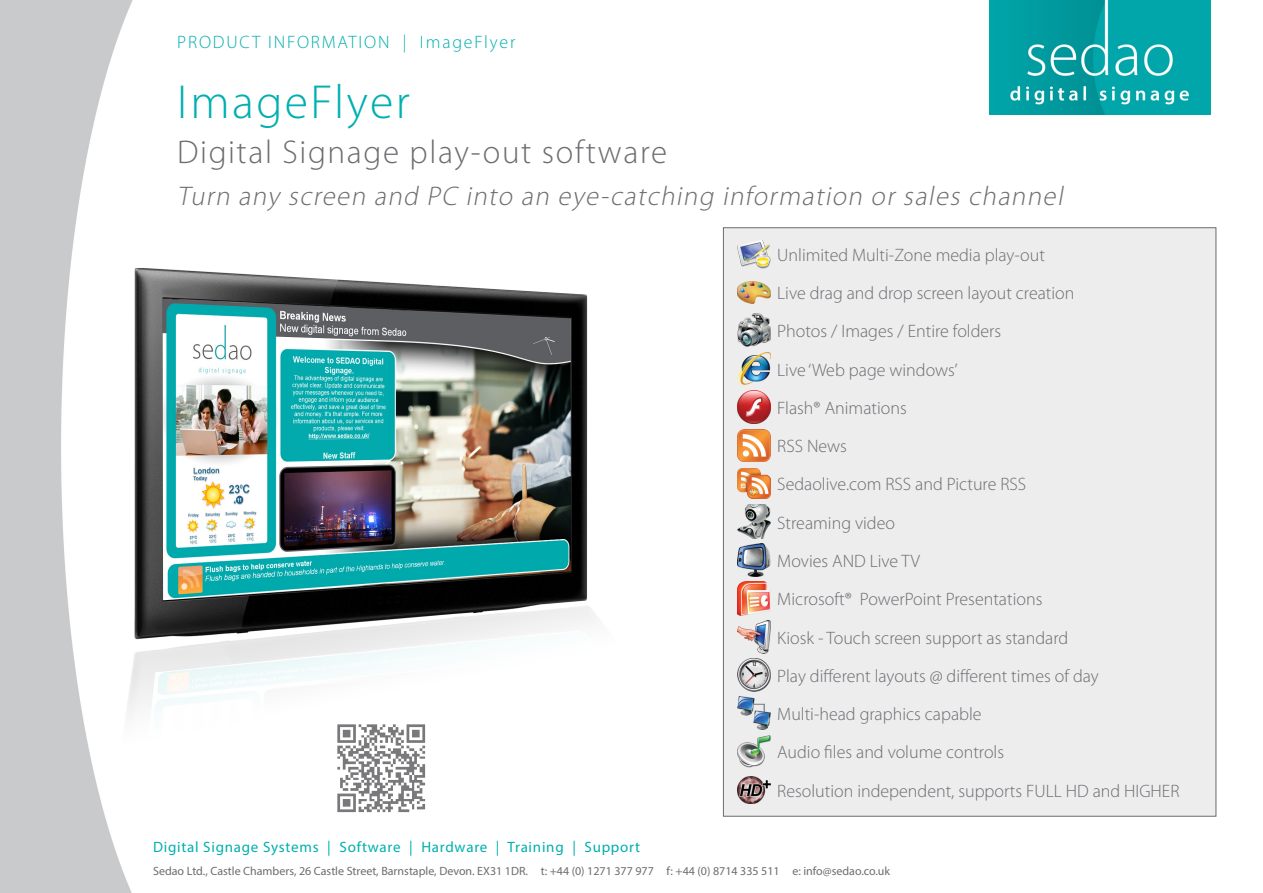
<style>
.page{position:relative;width:1263px;height:893px;background:#fff}
.page>*{position:absolute;margin:0;border:0;box-sizing:border-box;transform-origin:0 0}
.t1{font:300 48px "Myriad Pro";letter-spacing:.05em;color:#00afaf}
.t2{font:300 33px "Myriad Pro";letter-spacing:.05em;color:#6c6d70}
.t3{font:italic 300 27px "Myriad Pro";color:#6c6d70}
.t4{font:300 18px "Myriad Pro";color:#6c6d70}
.t5{font:300 18px "Myriad Pro";letter-spacing:.1em;color:#00afaf}
.t6{font:15px "Myriad Pro";letter-spacing:.05em;color:#00afaf}
.t7{font:12px "Myriad Pro";color:#6c6d70}
</style>
<div class="page">
<img style="left:0;top:0;width:133px;height:893px">
<div style="left:723px;top:227px;width:493px;height:590px;background:#ededee;border:1px solid #6c6d70"></div>
<img style="left:989px;top:0;width:221px;height:114px">
<img style="left:106px;top:261px;width:490px;height:492px">
<img style="left:737px;top:240px;width:33px;height:28px">
<img style="left:737px;top:281px;width:33px;height:23px">
<img style="left:737px;top:314px;width:33px;height:33px">
<img style="left:737px;top:352px;width:33px;height:33px">
<img style="left:737px;top:391px;width:33px;height:33px">
<img style="left:737px;top:429px;width:33px;height:33px">
<img style="left:737px;top:469px;width:33px;height:29px">
<img style="left:737px;top:505px;width:33px;height:34px">
<img style="left:737px;top:543px;width:33px;height:34px">
<img style="left:737px;top:582px;width:33px;height:33px">
<img style="left:737px;top:620px;width:33px;height:33px">
<img style="left:737px;top:659px;width:33px;height:32px">
<img style="left:737px;top:697px;width:33px;height:33px">
<img style="left:737px;top:735px;width:33px;height:33px">
<img style="left:737px;top:776px;width:33px;height:27px">
<img style="left:327px;top:714px;width:109px;height:99px">
<p class="t5" style="left:177px;top:32px;width:340px">PRODUCT INFORMATION | ImageFlyer</p>
<p class="t1" style="left:177px;top:75px;width:234px">ImageFlyer</p>
<p class="t2" style="left:177px;top:133px;width:491px">Digital Signage play-out software</p>
<p class="t3" style="left:177px;top:181px;width:892px">Turn any screen and PC into an eye-catching information or sales channel</p>
<p class="t6" style="left:153px;top:838px;width:489px">Digital Signage Systems | Software | Hardware | Training | Support</p>
<p class="t4" style="left:777px;top:245px;width:269px">Unlimited Multi-Zone media play-out</p>
<p class="t4" style="left:777px;top:283px;width:299px">Live drag and drop screen layout creation</p>
<p class="t4" style="left:777px;top:321px;width:226px">Photos / Images / Entire folders</p>
<p class="t4" style="left:777px;top:360px;width:182px">Live ‘Web page windows’</p>
<p class="t4" style="left:777px;top:398px;width:131px">Flash® Animations</p>
<p class="t4" style="left:777px;top:436px;width:71px">RSS News</p>
<p class="t4" style="left:777px;top:475px;width:250px">Sedaolive.com RSS and Picture RSS</p>
<p class="t4" style="left:777px;top:513px;width:119px">Streaming video</p>
<p class="t4" style="left:777px;top:551px;width:144px">Movies AND Live TV</p>
<p class="t4" style="left:777px;top:589px;width:267px">Microsoft® PowerPoint Presentations</p>
<p class="t4" style="left:777px;top:628px;width:293px">Kiosk - Touch screen support as standard</p>
<p class="t4" style="left:777px;top:666px;width:323px">Play different layouts @ different times of day</p>
<p class="t4" style="left:777px;top:704px;width:206px">Multi-head graphics capable</p>
<p class="t4" style="left:777px;top:742px;width:228px">Audio files and volume controls</p>
<p class="t4" style="left:777px;top:781px;width:404px">Resolution independent, supports FULL HD and HIGHER</p>
<p class="t7" style="left:153px;top:863px;width:739px">Sedao Ltd., Castle Chambers, 26 Castle Street, Barnstaple, Devon. EX31 1DR. t: +44 (0) 1271 377 977 f: +44 (0) 8714 335 511 e: info@sedao.co.uk</p>
</div>
